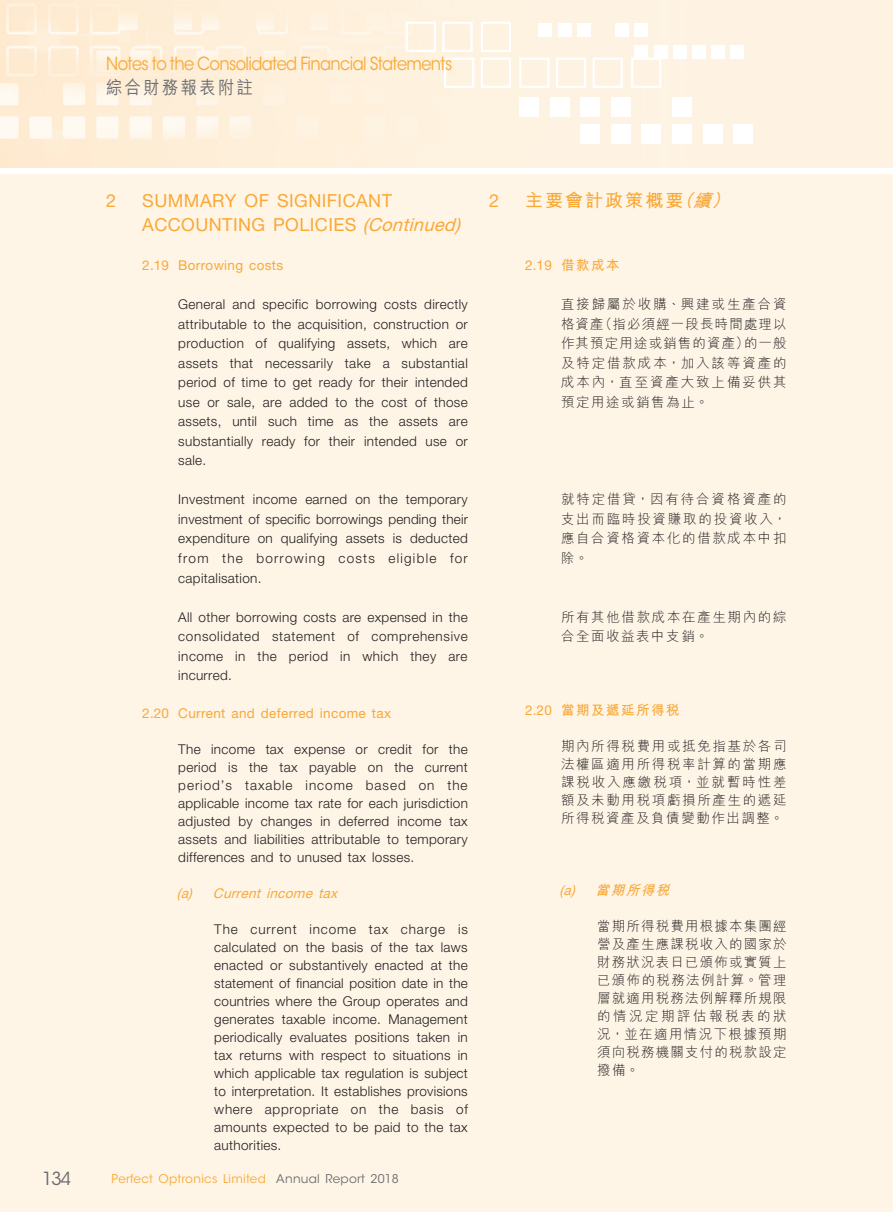
<style>
.page{position:relative;width:893px;height:1212px;background:#fff}
.page>*{position:absolute;margin:0;border:0;box-sizing:border-box;transform-origin:0 0}
._03_H1{font:18px/24px "Helvetica Neue LT Std";letter-spacing:.025em;color:#faa836}
.t1{font:18px "ITC Avant Garde Std";letter-spacing:-.04em;color:#faa836;scale:.9 1}
._03_H1-2{font:700 18px "M Hei HK";letter-spacing:.115em;color:#faa836}
.t2{font:500 18px "M Hei HK";letter-spacing:.15em;color:#6c6d70;scale:.9 1}
.t3{font:18px "ITC Avant Garde Std";color:#6c6d70}
._01_Body_Text{font:300 13.5px/18px "Helvetica Neue LT Std";letter-spacing:.025em;color:#231f20;text-align:justify}
._01_Body_Text-2{font:300 13.5px/18px "M Hei HK";letter-spacing:.12em;color:#231f20;text-align:justify}
._04___H2{font:13.5px "Helvetica Neue LT Std";letter-spacing:.025em;color:#faa836}
._05_____H3{font:italic 13.5px "Helvetica Neue LT Std";color:#faa836}
._04___H2-2{font:700 13.5px "M Hei HK";letter-spacing:.115em;color:#faa836}
._05_____H3-2{font:italic 700 13.5px "M Hei HK";color:#faa836}
.t4{font:12px "ITC Avant Garde Std";letter-spacing:.025em;color:#faa836}
.s1{font-style:italic}
.s2{color:#6c6d70}
.s3{font-family:"M Hei HK";font-weight:700}
.s4{font-family:"Helvetica Neue LT Std";font-weight:400}
</style>
<div class="page">
<img style="left:0;top:0;width:893px;height:168px">
<div style="left:519px;top:97px;width:19px;height:19px;background:#fff"></div>
<div style="left:581px;top:124px;width:19px;height:19px;background:#fff"></div>
<div style="left:611px;top:97px;width:19px;height:19px;background:#fff"></div>
<div style="left:672px;top:124px;width:19px;height:19px;background:#fff"></div>
<div style="left:550px;top:97px;width:19px;height:19px;background:#fff"></div>
<div style="left:611px;top:124px;width:19px;height:19px;background:#fff"></div>
<div style="left:703px;top:124px;width:19px;height:19px;background:#fff"></div>
<div style="left:581px;top:97px;width:19px;height:19px;background:#fff"></div>
<div style="left:642px;top:124px;width:19px;height:19px;background:#fff"></div>
<div style="left:672px;top:97px;width:19px;height:19px;background:#fff"></div>
<div style="left:734px;top:124px;width:19px;height:19px;background:#fff"></div>
<div style="left:406px;top:22px;width:30px;height:30px;border:2px solid #fff"></div>
<div style="left:442px;top:22px;width:31px;height:30px;border:2px solid #fff"></div>
<svg style="left:443px;top:56px;width:219px;height:33px"></svg>
<div style="left:481px;top:22px;width:30px;height:30px;border:2px solid #fff"></div>
<div style="left:673px;top:45px;width:13px;height:14px;background:#fff"></div>
<div style="left:730px;top:45px;width:14px;height:14px;background:#fff"></div>
<div style="left:654px;top:45px;width:13px;height:14px;background:#fff"></div>
<div style="left:711px;top:45px;width:14px;height:14px;background:#fff"></div>
<div style="left:634px;top:45px;width:14px;height:14px;background:#fff"></div>
<div style="left:692px;top:45px;width:13px;height:14px;background:#fff"></div>
<div style="left:577px;top:24px;width:13px;height:13px;background:#fff"></div>
<div style="left:635px;top:24px;width:13px;height:13px;background:#fff"></div>
<div style="left:558px;top:24px;width:13px;height:13px;background:#fff"></div>
<div style="left:616px;top:24px;width:13px;height:13px;background:#fff"></div>
<div style="left:538px;top:24px;width:14px;height:13px;background:#fff"></div>
<div style="left:0;top:174px;width:893px;height:1038px;background:#fef5e7"></div>
<h1 class="t1" style="left:106px;top:53px;width:386px">Notes to the Consolidated Financial Statements</h1>
<h1 class="t2" style="left:106px;top:74px;width:164px">綜合財務報表附註</h1>
<p class="_03_H1" style="left:106px;top:189px;width:12px">2</p>
<p class="_03_H1" style="left:142px;top:189px;width:319px">SUMMARY OF SIGNIFICANT<br>ACCOUNTING POLICIES <span class="s1">(Continued)</span></p>
<p class="_04___H2" style="left:142px;top:258px;width:142px">2.19 Borrowing costs</p>
<p class="_01_Body_Text" style="left:178px;top:295px;width:291px;line-height:19.5px">General and specific borrowing costs directly attributable to the acquisition, construction or production of qualifying assets, which are assets that necessarily take a substantial period of time to get ready for their intended use or sale, are added to the cost of those assets, until such time as the assets are substantially ready for their intended use or sale.</p>
<p class="_01_Body_Text" style="left:178px;top:490px;width:291px;line-height:19.5px">Investment income earned on the temporary investment of specific borrowings pending their expenditure on qualifying assets is deducted from the borrowing costs eligible for capitalisation.</p>
<p class="_01_Body_Text" style="left:178px;top:607px;width:291px;line-height:19.5px">All other borrowing costs are expensed in the consolidated statement of comprehensive income in the period in which they are incurred.</p>
<p class="_04___H2" style="left:142px;top:705px;width:250px">2.20 Current and deferred income tax</p>
<p class="_01_Body_Text" style="left:178px;top:739px;width:291px">The income tax expense or credit for the period is the tax payable on the current period’s taxable income based on the applicable income tax rate for each jurisdiction adjusted by changes in deferred income tax assets and liabilities attributable to temporary differences and to unused tax losses.</p>
<p class="_05_____H3" style="left:177px;top:885px;width:166px">(a) Current income tax</p>
<p class="_01_Body_Text" style="left:214px;top:919px;width:255px">The current income tax charge is calculated on the basis of the tax laws enacted or substantively enacted at the statement of financial position date in the countries where the Group operates and generates taxable income. Management periodically evaluates positions taken in tax returns with respect to situations in which applicable tax regulation is subject to interpretation. It establishes provisions where appropriate on the basis of amounts expected to be paid to the tax authorities.</p>
<h1 class="t3" style="left:42px;top:1168px;width:31px">134</h1>
<p class="t4" style="left:112px;top:1172px;width:289px">Perfect Optronics Limited <span class="s2">Annual Report 2018</span></p>
<p class="_03_H1" style="left:489px;top:189px;width:12px">2</p>
<p class="_03_H1-2" style="left:525px;top:188px;width:212px">主要會計政策概要<span class="s1">（續）</span></p>
<p class="_04___H2" style="left:525px;top:258px;width:96px">2.19 <span class="s3">借款成本</span></p>
<p class="_01_Body_Text-2" style="left:561px;top:294px;width:227px;line-height:19.5px">直接歸屬於收購、興建或生產合資格資產（指必須經一段長時間處理以作其預定用途或銷售的資產）的一般及特定借款成本，加入該等資產的成本內，直至資產大致上備妥供其預定用途或銷售為止。</p>
<p class="_01_Body_Text-2" style="left:561px;top:489px;width:227px;line-height:19.5px">就特定借貸，因有待合資格資產的支出而臨時投資賺取的投資收入，應自合資格資本化的借款成本中扣除。</p>
<p class="_01_Body_Text-2" style="left:561px;top:606px;width:227px;line-height:19.5px">所有其他借款成本在產生期內的綜合全面收益表中支銷。</p>
<p class="_04___H2-2" style="left:525px;top:700px;width:156px"><span class="s4">2.20</span> 當期及遞延所得稅</p>
<p class="_01_Body_Text-2" style="left:561px;top:736px;width:227px">期內所得稅費用或抵免指基於各司法權區適用所得稅率計算的當期應課稅收入應繳稅項，並就暫時性差額及未動用稅項虧損所產生的遞延所得稅資產及負債變動作出調整。</p>
<p class="_05_____H3-2" style="left:560px;top:880px;width:116px"><span class="s4">(a)</span> 當期所得稅</p>
<p class="_01_Body_Text-2" style="left:597px;top:916px;width:191px">當期所得稅費用根據本集團經營及產生應課稅收入的國家於財務狀況表日已頒佈或實質上已頒佈的稅務法例計算。管理層就適用稅務法例解釋所規限的情況定期評估報稅表的狀況，並在適用情況下根據預期須向稅務機關支付的稅款設定撥備。</p>
</div>
